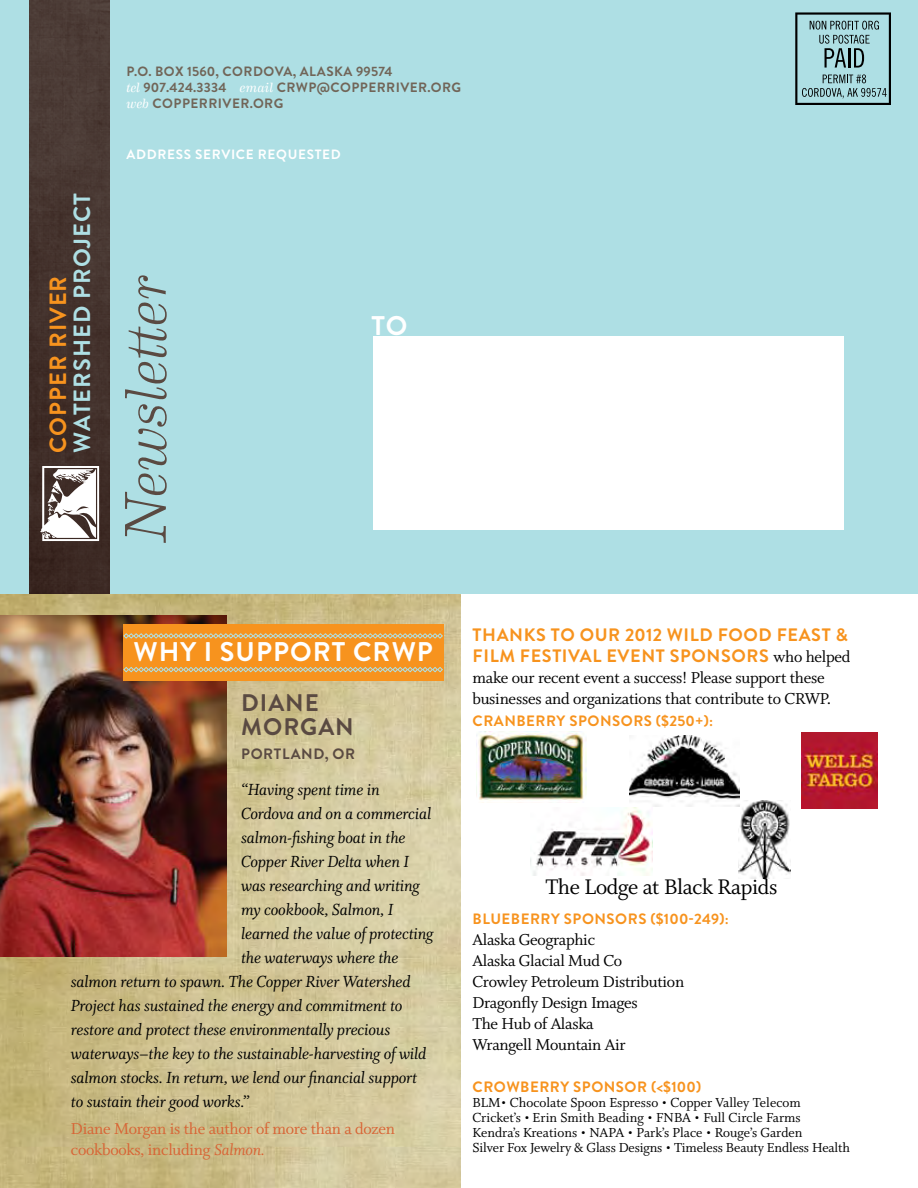
<style>
.page{position:relative;width:918px;height:1188px;background:#fff}
.page>*{position:absolute;margin:0;border:0;box-sizing:border-box;transform-origin:0 0}
.t1{font:700 27px "Brandon Grotesque";letter-spacing:.04em;color:#fff}
.t2{font:700 24px/24px "Brandon Grotesque";letter-spacing:.04em;color:#5a4a42}
.t3{font:23.7px "Whitman Roman LF";letter-spacing:-.015em;color:#000}
.t4{font:700 23.55px "Brandon Grotesque";letter-spacing:.045em;color:#aedfe4}
.t5{font:700 23.55px "Brandon Grotesque";letter-spacing:.045em;color:#f7931e}
.t6{font:18px "Whitman Italic Os F";letter-spacing:-.01em;color:#000}
.t7{font:700 18px "Brandon Grotesque";letter-spacing:.035em;color:#f7931e}
.t8{font:17.7px/21px "Whitman Roman LF";letter-spacing:-.015em;color:#000}
.t9{font:17.7px/21px "Whitman Roman LF";letter-spacing:-.015em;color:#d86435}
.t10{font:700 15px "Brandon Grotesque";letter-spacing:.035em;color:#f7931e}
.t11{font:700 15px "Brandon Grotesque";letter-spacing:.015em;color:#f7931e}
.t12{font:700 15px "Brandon Grotesque";letter-spacing:.04em;color:#5a4a42}
.t13{font:14.7px/15px "Whitman Roman LF";color:#000}
.t14{font:700 13.5px/16.2px "Brandon Grotesque";letter-spacing:.015em;color:#716558}
.t15{font:700 13.5px "Brandon Grotesque";letter-spacing:.035em;color:#716558}
.t16{font:700 13.5px "Brandon Grotesque";color:#fff}
.s1{font-family:"Eames Century Modern";font-weight:400;font-style:italic;color:#fff}
.s2{font-family:"Whitman Italic Os F"}
.s3{font-family:"Brandon Grotesque";font-weight:700;font-size:18px;color:#f7931e}
</style>
<div class="page">
<img style="left:0;top:594px;width:460px;height:594px">
<div style="left:0;top:0;width:918px;height:594px;background:#aedfe4"></div>
<img style="left:0;top:615px;width:227px;height:341px">
<div style="left:373px;top:336px;width:471px;height:194px;background:#fff"></div>
<img style="left:30px;top:0;width:80px;height:594px">
<svg style="left:40px;top:466px;width:59px;height:75px;background:#b6afad"></svg>
<svg style="left:795px;top:12px;width:96px;height:93px"></svg>
<div style="left:124px;top:624px;width:320px;height:57px;background:#f7931e"></div>
<svg style="left:123px;top:667px;width:320px;height:5px"></svg>
<svg style="left:123px;top:633px;width:320px;height:6px"></svg>
<svg style="left:125px;top:275px;width:42px;height:268px"></svg>
<img style="left:478px;top:731px;width:108px;height:69px">
<img style="left:530px;top:808px;width:122px;height:68px">
<img style="left:739px;top:800px;width:52px;height:79px">
<img style="left:630px;top:736px;width:110px;height:70px">
<img style="left:802px;top:733px;width:76px;height:76px">
<h3 class="t4" style="left:66px;top:453px;width:261px;rotate:-90deg">WATERSHED PROJECT</h3>
<h3 class="t5" style="left:42px;top:453px;width:175px;rotate:-90deg">COPPER RIVER</h3>
<p class="t14" style="left:126px;top:63px;width:268px">P.O. BOX 1560, CORDOVA, ALASKA 99574 <span class="s1">tel</span> 907.424.3334 <span class="s1">email</span> CRWP@COPP</p>
<p class="t15" style="left:368px;top:78px;width:94px">ERRIVER.ORG</p>
<p class="t15" style="left:126px;top:94px;width:46px"><span class="s1">web</span> COPP</p>
<p class="t15" style="left:191px;top:94px;width:94px">ERRIVER.ORG</p>
<p class="t16" style="left:127px;top:145px;width:11px">ADDRESS</p>
<p class="t16" style="left:195px;top:145px;width:9px">SERVI</p>
<p class="t16" style="left:236px;top:145px;width:32px">CE REQUES</p>
<p class="t16" style="left:315px;top:145px;width:17px">TED</p>
<h1 class="t1" style="left:371px;top:307px;width:19px">TO</h1>
<h1 class="t1" style="left:133px;top:633px;width:301px">WHY I SU PPORT CRWP</h1>
<h2 class="t2" style="left:241px;top:691px;width:110px">DIANE<br>MO RGAN</h2>
<p class="t12" style="left:241px;top:743px;width:113px">PORTLAN D, OR</p>
<p class="t6" style="left:241px;top:780px;width:140px">“Having spent time in</p>
<p class="t6" style="left:241px;top:804px;width:192px">Cordova and on a commercial</p>
<p class="t6" style="left:241px;top:828px;width:166px">salmon-fishing boat in the</p>
<p class="t6" style="left:241px;top:852px;width:170px">Copper River Delta when I</p>
<p class="t6" style="left:241px;top:876px;width:180px">was researching and writing</p>
<p class="t6" style="left:241px;top:900px;width:154px">my cookbook, Salmon, I</p>
<p class="t6" style="left:241px;top:924px;width:194px">learned the value of protecting</p>
<p class="t6" style="left:241px;top:948px;width:159px">the waterways where the</p>
<p class="t6" style="left:71px;top:972px;width:341px">salmon return to spawn. The Copper River Watershed</p>
<p class="t6" style="left:71px;top:996px;width:333px">Project has sustained the energy and commitment to</p>
<p class="t6" style="left:71px;top:1020px;width:321px">restore and protect these environmentally precious</p>
<p class="t6" style="left:71px;top:1044px;width:357px">waterways–the key to the sustainable-harvesting of wild</p>
<p class="t6" style="left:71px;top:1068px;width:348px">salmon stocks. In return, we lend our financial support</p>
<p class="t6" style="left:71px;top:1092px;width:180px">to sustain their good works.”</p>
<p class="t9" style="left:71px;top:1119px;width:326px">Diane Morgan is the author of more than a dozen cookbooks, including <span class="s2">Salmon.</span></p>
<p class="t7" style="left:473px;top:622px;width:259px">THAN KS TO OUR 2012 WILD FOO</p>
<p class="t7" style="left:759px;top:622px;width:91px">D FEAST &amp;</p>
<p class="t7" style="left:473px;top:643px;width:221px">FILM FESTIVAL EVENT SPON</p>
<p class="t8" style="left:472px;top:646px;width:380px;text-indent:249px"><span class="s3">SORS</span> who helped make our recent event a success! Please support these businesses and organizations that contribute to CRWP.</p>
<p class="t10" style="left:473px;top:710px;width:108px">CRANBERRY SPON</p>
<p class="t10" style="left:612px;top:710px;width:103px">SORS ($250+):</p>
<h3 class="t3" style="left:545px;top:873px;width:234px">The Lodge at Black Rapids</h3>
<p class="t10" style="left:473px;top:908px;width:103px">BLUEBERRY SPON</p>
<p class="t11" style="left:607px;top:908px;width:124px">SORS ($100-249):</p>
<p class="t8" style="left:472px;top:929px;width:213px">Alaska Geographic<br>Alaska Glacial Mud Co<br>Crowley Petroleum Distribution<br>Dragonfly Design Images<br>The Hub of Alaska<br>Wrangell Mountain Air</p>
<p class="t10" style="left:473px;top:1076px;width:121px">CROWBERRY SPON</p>
<p class="t10" style="left:616px;top:1076px;width:87px">SOR (&lt;$100)</p>
<p class="t13" style="left:472px;top:1095px;width:379px">BLM• Chocolate Spoon Espresso • Copper Valley Telecom Cricket’s • Erin Smith Beading • FNBA • Full Circle Farms Kendra’s Kreations • NAPA • Park’s Place • Rouge’s Garden<br>Silver Fox Jewelry &amp; Glass Designs • Timeless Beauty Endless Health</p>
</div>
